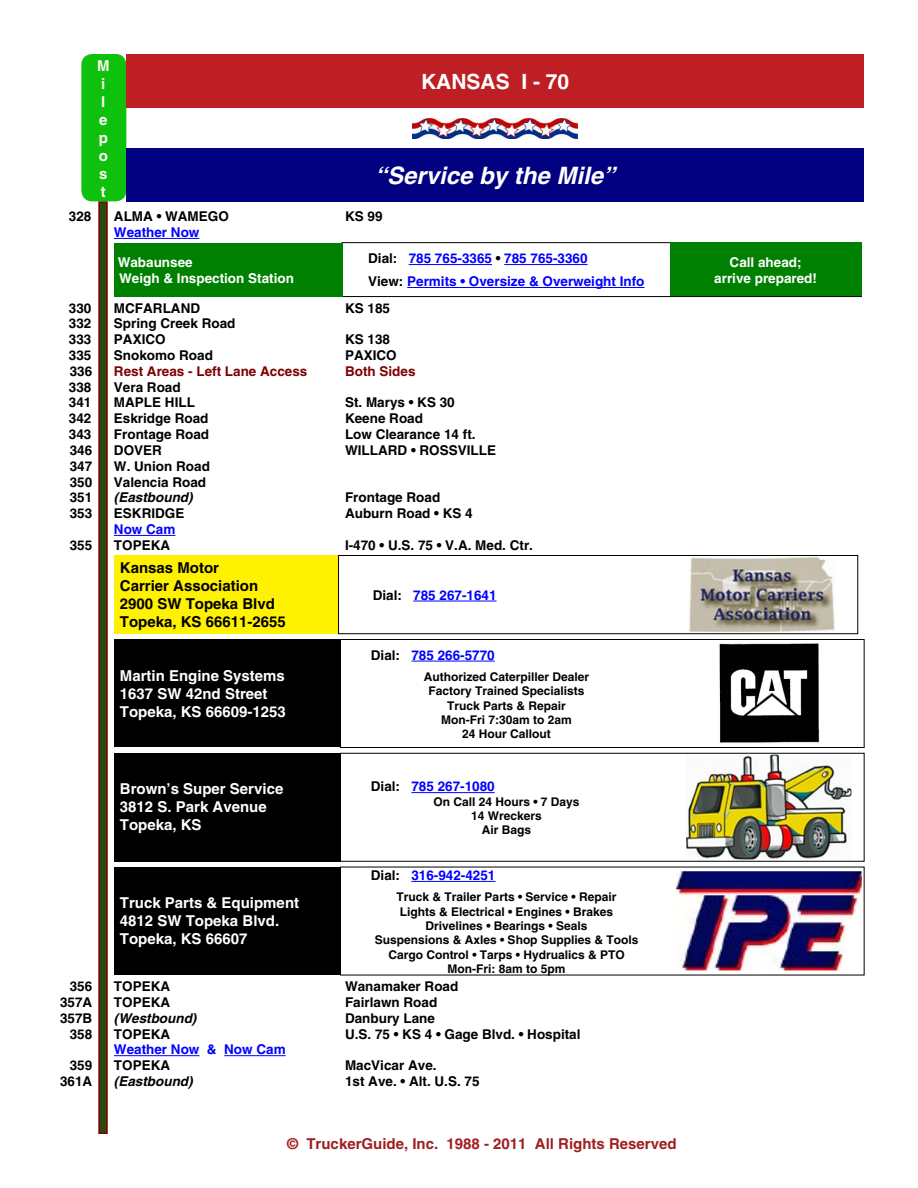
<style>
.page{position:relative;width:918px;height:1188px;background:#fff}
.page>*{position:absolute;margin:0;border:0;box-sizing:border-box;transform-origin:0 0}
.t1{font:italic 700 24px "Helvetica";color:#fff}
.t2{font:700 21px "Helvetica";color:#fff}
.t3{font:700 15px/18px "Helvetica";color:#fff}
.t4{font:700 15px/18px "Helvetica";color:#000}
.t5{font:700 15px "Helvetica";color:#a01f20}
.t6{font:700 15px/18px "Helvetica";color:#fffaf8}
.t7{font:700 13.5px "Helvetica";color:#000}
.t8{font:700 13.5px/23px "Helvetica";color:#00f}
.t9{font:700 13.5px/16.2px "Helvetica";color:#fff}
.t10{font:700 13.5px "Helvetica";color:#800000}
.t11{font:italic 700 13.5px "Helvetica";color:#000}
.t12{font:700 12px/14.4px "Helvetica";color:#000;text-align:center}
.s1{color:#000}
</style>
<div class="page">
<div style="left:81px;top:54px;width:45px;height:147px;background:#0ec10c;border-radius:11px"></div>
<div style="left:98px;top:201px;width:10px;height:933px;background:#294b11;border:2px solid #800000"></div>
<div style="left:126px;top:148px;width:738px;height:54px;background:#000080"></div>
<div style="left:126px;top:54px;width:738px;height:54px;background:#bd1f24"></div>
<img style="left:413px;top:118px;width:165px;height:20px">
<hr style="left:114px;top:238px;width:85px;height:1px;background:#00f">
<svg style="left:342px;top:242px;width:520px;height:55px"></svg>
<hr style="left:409px;top:264px;width:83px;height:1px;background:#00f">
<hr style="left:504px;top:264px;width:84px;height:1px;background:#00f">
<hr style="left:407px;top:287px;width:238px;height:1px;background:#00f">
<div style="left:114px;top:243px;width:228px;height:53px;background:#008000"></div>
<div style="left:670px;top:242px;width:192px;height:54px;background:#008000"></div>
<hr style="left:114px;top:535px;width:61px;height:1px;background:#00f">
<div style="left:114px;top:555px;width:224px;height:79px;background:#fff200"></div>
<div style="left:338px;top:555px;width:520px;height:79px;border:1px solid #000"></div>
<hr style="left:413px;top:601px;width:84px;height:1px;background:#00f">
<img style="left:688px;top:556px;width:148px;height:77px">
<div style="left:114px;top:639px;width:226px;height:108px;background:#000"></div>
<div style="left:340px;top:639px;width:524px;height:109px;border:1px solid #000"></div>
<hr style="left:411px;top:661px;width:84px;height:1px;background:#00f">
<img style="left:719px;top:643px;width:101px;height:100px">
<div style="left:114px;top:753px;width:226px;height:108px;background:#000"></div>
<hr style="left:411px;top:792px;width:84px;height:1px;background:#00f">
<img style="left:686px;top:755px;width:165px;height:105px">
<div style="left:114px;top:867px;width:226px;height:108px;background:#000"></div>
<hr style="left:411px;top:881px;width:84px;height:1px;background:#00f">
<img style="left:676px;top:871px;width:186px;height:99px">
<hr style="left:114px;top:1055px;width:85px;height:1px;background:#00f">
<hr style="left:224px;top:1055px;width:62px;height:1px;background:#00f">
<p class="t6" style="left:97px;top:56px;width:14px">M i<br>l e p o s t</p>
<h2 class="t2" style="left:421px;top:69px;width:150px">KANSAS I - 70</h2>
<h1 class="t1" style="left:375px;top:161px;width:242px">“Service by the Mile”</h1>
<p class="t7" style="left:69px;top:208px;width:24px">328</p>
<p class="t7" style="left:114px;top:208px;width:116px">ALMA • WAMEGO</p>
<p class="t7" style="left:345px;top:208px;width:39px">KS 99</p>
<p class="t8" style="left:114px;top:221px;width:87px">Weather Now</p>
<p class="t8" style="left:368px;top:247px;width:278px"><span class="s1">Dial:</span> 785 765-3365 <span class="s1">•</span> 785 765-3360<br><span class="s1">View:</span> Permits • Oversize &amp; Overweight Info</p>
<p class="t9" style="left:118px;top:254px;width:178px">Wabaunsee<br>Weigh &amp; Inspection Station</p>
<p class="t9" style="left:714px;top:254px;width:104px;text-align:center">Call ahead; arrive prepared!</p>
<p class="t7" style="left:69px;top:300px;width:24px">330</p>
<p class="t7" style="left:114px;top:300px;width:88px">MCFARLAND</p>
<p class="t7" style="left:345px;top:300px;width:47px">KS 185</p>
<p class="t7" style="left:69px;top:315px;width:24px">332</p>
<p class="t7" style="left:114px;top:315px;width:123px">Spring Creek Road</p>
<p class="t7" style="left:69px;top:331px;width:24px">333</p>
<p class="t7" style="left:114px;top:331px;width:53px">PAXICO</p>
<p class="t7" style="left:345px;top:331px;width:47px">KS 138</p>
<p class="t7" style="left:69px;top:347px;width:24px">335</p>
<p class="t7" style="left:114px;top:347px;width:101px">Snokomo Road</p>
<p class="t7" style="left:345px;top:347px;width:53px">PAXICO</p>
<p class="t7" style="left:70px;top:363px;width:24px">336</p>
<p class="t10" style="left:114px;top:363px;width:195px">Rest Areas - Left Lane Access</p>
<p class="t10" style="left:345px;top:363px;width:72px">Both Sides</p>
<p class="t7" style="left:69px;top:379px;width:24px">338</p>
<p class="t7" style="left:114px;top:379px;width:68px">Vera Road</p>
<p class="t7" style="left:69px;top:395px;width:24px">341</p>
<p class="t7" style="left:114px;top:395px;width:83px">MAPLE HILL</p>
<p class="t7" style="left:345px;top:395px;width:111px">St. Marys • KS 30</p>
<p class="t7" style="left:69px;top:410px;width:24px">342</p>
<p class="t7" style="left:114px;top:410px;width:96px">Eskridge Road</p>
<p class="t7" style="left:345px;top:410px;width:80px">Keene Road</p>
<p class="t7" style="left:69px;top:426px;width:24px">343</p>
<p class="t7" style="left:114px;top:426px;width:97px">Frontage Road</p>
<p class="t7" style="left:345px;top:426px;width:132px">Low Clearance 14 ft.</p>
<p class="t7" style="left:70px;top:442px;width:24px">346</p>
<p class="t7" style="left:114px;top:442px;width:50px">DOVER</p>
<p class="t7" style="left:345px;top:442px;width:152px">WILLARD • ROSSVILLE</p>
<p class="t7" style="left:70px;top:458px;width:24px">347</p>
<p class="t7" style="left:114px;top:458px;width:97px">W. Union Road</p>
<p class="t7" style="left:70px;top:474px;width:24px">350</p>
<p class="t7" style="left:114px;top:474px;width:94px">Valencia Road</p>
<p class="t7" style="left:70px;top:489px;width:24px">351</p>
<p class="t11" style="left:114px;top:489px;width:80px">(Eastbound)</p>
<p class="t7" style="left:345px;top:489px;width:97px">Frontage Road</p>
<p class="t7" style="left:70px;top:505px;width:24px">353</p>
<p class="t7" style="left:114px;top:505px;width:72px">ESKRIDGE</p>
<p class="t7" style="left:345px;top:505px;width:129px">Auburn Road • KS 4</p>
<p class="t8" style="left:114px;top:518px;width:63px">Now Cam</p>
<p class="t7" style="left:70px;top:537px;width:24px">355</p>
<p class="t7" style="left:114px;top:537px;width:58px">TOPEKA</p>
<p class="t7" style="left:345px;top:537px;width:190px">I-470 • U.S. 75 • V.A. Med. Ctr.</p>
<p class="t8" style="left:373px;top:583px;width:125px"><span class="s1">Dial:</span> 785 267-1641</p>
<p class="t4" style="left:120px;top:558px;width:167px">Kansas Motor<br>Carrier Association<br>2900 SW Topeka Blvd<br>Topeka, KS 66611-2655</p>
<p class="t3" style="left:120px;top:666px;width:167px">Martin Engine Systems<br>1637 SW 42nd Street<br>Topeka, KS 66609-1253</p>
<p class="t3" style="left:120px;top:780px;width:165px">Brown’s Super Service<br>3812 S. Park Avenue<br>Topeka, KS</p>
<p class="t3" style="left:120px;top:894px;width:181px">Truck Parts &amp; Equipment<br>4812 SW Topeka Blvd.<br>Topeka, KS 66607</p>
<p class="t8" style="left:371px;top:643px;width:125px"><span class="s1">Dial:</span> 785 266-5770</p>
<p class="t12" style="left:424px;top:669px;width:167px">Authorized Caterpiller Dealer<br>Factory Trained Specialists<br>Truck Parts &amp; Repair<br>Mon-Fri 7:30am to 2am<br>24 Hour Callout</p>
<p class="t8" style="left:371px;top:775px;width:125px"><span class="s1">Dial:</span> 785 267-1080</p>
<p class="t12" style="left:433px;top:794px;width:148px">On Call 24 Hours • 7 Days<br>14 Wreckers<br>Air Bags</p>
<p class="t8" style="left:371px;top:864px;width:126px"><span class="s1">Dial:</span> 316-942-4251</p>
<p class="t12" style="left:375px;top:890px;width:265px">Truck &amp; Trailer Parts • Service • Repair<br>Lights &amp; Electrical • Engines • Brakes Drivelines • Bearings • Seals<br>Suspensions &amp; Axles • Shop Supplies &amp; Tools Cargo Control • Tarps • Hydrualics &amp; PTO Mon-Fri: 8am to 5pm</p>
<p class="t7" style="left:70px;top:978px;width:24px">356</p>
<p class="t7" style="left:114px;top:978px;width:58px">TOPEKA</p>
<p class="t7" style="left:345px;top:978px;width:115px">Wanamaker Road</p>
<p class="t7" style="left:60px;top:994px;width:34px">357A</p>
<p class="t7" style="left:114px;top:994px;width:58px">TOPEKA</p>
<p class="t7" style="left:345px;top:994px;width:94px">Fairlawn Road</p>
<p class="t7" style="left:60px;top:1010px;width:34px">357B</p>
<p class="t11" style="left:114px;top:1010px;width:84px">(Westbound)</p>
<p class="t7" style="left:345px;top:1010px;width:92px">Danbury Lane</p>
<p class="t7" style="left:70px;top:1026px;width:24px">358</p>
<p class="t7" style="left:114px;top:1026px;width:58px">TOPEKA</p>
<p class="t7" style="left:345px;top:1026px;width:237px">U.S. 75 • KS 4 • Gage Blvd. • Hospital</p>
<p class="t8" style="left:114px;top:1038px;width:173px">Weather Now &amp; Now Cam</p>
<p class="t7" style="left:70px;top:1057px;width:24px">359</p>
<p class="t7" style="left:114px;top:1057px;width:58px">TOPEKA</p>
<p class="t7" style="left:345px;top:1057px;width:93px">MacVicar Ave.</p>
<p class="t7" style="left:60px;top:1073px;width:34px">361A</p>
<p class="t11" style="left:114px;top:1073px;width:80px">(Eastbound)</p>
<p class="t7" style="left:345px;top:1073px;width:136px">1st Ave. • Alt. U.S. 75</p>
<p class="t5" style="left:287px;top:1135px;width:391px">© TruckerGuide, Inc. 1988 - 2011 All Rights Reserved</p>
</div>
